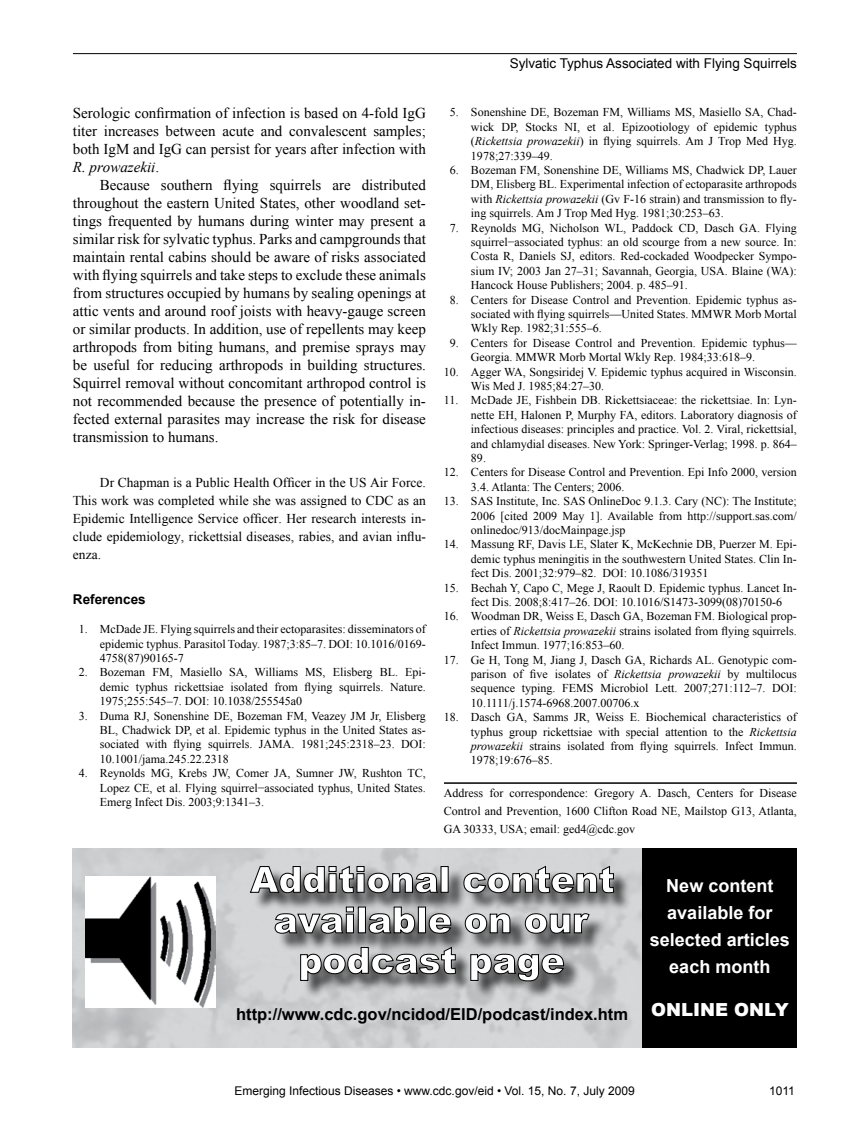
<style>
.page{position:relative;width:851px;height:1134px;background:#fff}
.page>*{position:absolute;margin:0;border:0;box-sizing:border-box;transform-origin:0 0}
.t1{font:700 18px/27px "Arial";color:#fff;text-align:center}
.t2{font:900 18px "Arial";color:#fff}
.t3{font:700 16.5px "Arial";color:#000}
.t4{font:15px/18px "Times New Roman";color:#000;text-align:justify}
.t5{font:13.5px/18px "Times New Roman";color:#000;text-align:justify}
.t6{font:13.5px "Arial";color:#000}
.t7{font:700 13.5px "Arial";color:#000}
.t8{font:12px/14.4px "Times New Roman";color:#000;text-align:justify}
.t9{font:12px "Arial";color:#000}
.s1{font-style:italic}
</style>
<div class="page">
<hr style="left:73px;top:53px;width:723px;height:1px;background:#000">
<hr style="left:444px;top:782px;width:353px;height:2px;background:#000">
<img style="left:73px;top:848px;width:569px;height:200px">
<img style="left:86px;top:877px;width:129px;height:131px">
<div style="left:642px;top:848px;width:154px;height:200px;background:#000"></div>
<div style="left:252px;top:868px;width:387px;height:50px;background:#000;opacity:.75"></div>
<svg style="left:250px;top:866px;width:364px;height:27px"></svg>
<div style="left:277px;top:909px;width:337px;height:50px;background:#000;opacity:.75"></div>
<svg style="left:275px;top:907px;width:314px;height:27px"></svg>
<div style="left:303px;top:950px;width:285px;height:56px;background:#000;opacity:.75"></div>
<svg style="left:300px;top:947px;width:264px;height:34px"></svg>
<p class="t4" style="left:73px;top:104px;width:354px">Serologic confirmation of infection is based on 4-fold IgG titer increases between acute and convalescent samples; both IgM and IgG can persist for years after infection with <span class="s1">R. prowazekii</span>.</p>
<p class="t4" style="left:73px;top:176px;width:354px;text-indent:27px">Because southern flying squirrels are distributed throughout the eastern United States, other woodland set&shy;tings frequented by humans during winter may present a similar risk for sylvatic typhus. Parks and campgrounds that maintain rental cabins should be aware of risks associated with flying squirrels and take steps to exclude these animals from structures occupied by humans by sealing openings at attic vents and around roof joists with heavy-gauge screen or similar products. In addition, use of repellents may keep arthropods from biting humans, and premise sprays may be useful for reducing arthropods in building structures.<br>Squirrel removal without concomitant arthropod control is not recommended because the presence of potentially in&shy;fected external parasites may increase the risk for disease transmission to humans.</p>
<p class="t5" style="left:73px;top:474px;width:354px;text-indent:27px">Dr Chapman is a Public Health Officer in the US Air Force.<br>This work was completed while she was assigned to CDC as an Epidemic Intelligence Service officer. Her research interests in&shy;clude epidemiology, rickettsial diseases, rabies, and avian influ&shy;enza.</p>
<p class="t7" style="left:73px;top:591px;width:74px">References</p>
<p class="t8" style="left:100px;top:622px;width:327px;text-indent:-21px">1. McDade JE. Flying squirrels and their ectoparasites: disseminators of epidemic typhus. Parasitol Today. 1987;3:85–7. DOI: 10.1016/0169- 4758(87)90165-7</p>
<p class="t8" style="left:100px;top:665px;width:327px;text-indent:-21px">2. Bozeman FM, Masiello SA, Williams MS, Elisberg BL. Epi&shy;demic typhus rickettsiae isolated from flying squirrels. Nature.<br>1975;255:545–7. DOI: 10.1038/255545a0</p>
<p class="t8" style="left:100px;top:708px;width:327px;text-indent:-21px">3. Duma RJ, Sonenshine DE, Bozeman FM, Veazey JM Jr, Elisberg BL, Chadwick DP, et al. Epidemic typhus in the United States as&shy;sociated with flying squirrels. JAMA. 1981;245:2318–23. DOI:<br>10.1001/jama.245.22.2318</p>
<p class="t8" style="left:100px;top:766px;width:327px;text-indent:-21px">4. Reynolds MG, Krebs JW, Comer JA, Sumner JW, Rushton TC, Lopez CE, et al. Flying squirrel−associated typhus, United States.<br>Emerg Infect Dis. 2003;9:1341–3.</p>
<p class="t6" style="left:509px;top:55px;width:289px">Sylvatic Typhus Associated with Flying Squirrels</p>
<p class="t8" style="left:471px;top:105px;width:327px;text-indent:-21px">5. Sonenshine DE, Bozeman FM, Williams MS, Masiello SA, Chad&shy;wick DP, Stocks NI, et al. Epizootiology of epidemic typhus (<span class="s1">Rickettsia prowazekii</span>) in flying squirrels. Am J Trop Med Hyg.<br>1978;27:339–49.</p>
<p class="t8" style="left:471px;top:163px;width:327px;text-indent:-21px">6. Bozeman FM, Sonenshine DE, Williams MS, Chadwick DP, Lauer DM, Elisberg BL. Experimental infection of ectoparasite arthropods with <span class="s1">Rickettsia prowazekii</span> (Gv F-16 strain) and transmission to fly&shy;ing squirrels. Am J Trop Med Hyg. 1981;30:253–63.</p>
<p class="t8" style="left:471px;top:220px;width:327px;text-indent:-21px">7. Reynolds MG, Nicholson WL, Paddock CD, Dasch GA. Flying squirrel−associated typhus: an old scourge from a new source. In:<br>Costa R, Daniels SJ, editors. Red-cockaded Woodpecker Sympo&shy;sium IV; 2003 Jan 27–31; Savannah, Georgia, USA. Blaine (WA):<br>Hancock House Publishers; 2004. p. 485–91.</p>
<p class="t8" style="left:471px;top:292px;width:327px;text-indent:-21px">8. Centers for Disease Control and Prevention. Epidemic typhus as&shy;sociated with flying squirrels—United States. MMWR Morb Mortal Wkly Rep. 1982;31:555–6.</p>
<p class="t8" style="left:471px;top:335px;width:327px;text-indent:-21px">9. Centers for Disease Control and Prevention. Epidemic typhus—<br>Georgia. MMWR Morb Mortal Wkly Rep. 1984;33:618–9.</p>
<p class="t8" style="left:471px;top:364px;width:327px;text-indent:-27px">10. Agger WA, Songsiridej V. Epidemic typhus acquired in Wisconsin.<br>Wis Med J. 1985;84:27–30.</p>
<p class="t8" style="left:471px;top:393px;width:327px;text-indent:-27px">11. McDade JE, Fishbein DB. Rickettsiaceae: the rickettsiae. In: Lyn&shy;nette EH, Halonen P, Murphy FA, editors. Laboratory diagnosis of infectious diseases: principles and practice. Vol. 2. Viral, rickettsial, and chlamydial diseases. New York: Springer-Verlag; 1998. p. 864– 89.</p>
<p class="t8" style="left:471px;top:465px;width:327px;text-indent:-27px">12. Centers for Disease Control and Prevention. Epi Info 2000, version<br>3.4. Atlanta: The Centers; 2006.</p>
<p class="t8" style="left:471px;top:494px;width:327px;text-indent:-27px">13. SAS Institute, Inc. SAS OnlineDoc 9.1.3. Cary (NC): The Institute; 2006 [cited 2009 May 1]. Available from http://support.sas.com/ onlinedoc/913/docMainpage.jsp</p>
<p class="t8" style="left:471px;top:537px;width:327px;text-indent:-27px">14. Massung RF, Davis LE, Slater K, McKechnie DB, Puerzer M. Epi&shy;demic typhus meningitis in the southwestern United States. Clin In&shy;fect Dis. 2001;32:979–82. DOI: 10.1086/319351</p>
<p class="t8" style="left:471px;top:580px;width:327px;text-indent:-27px">15. Bechah Y, Capo C, Mege J, Raoult D. Epidemic typhus. Lancet In&shy;fect Dis. 2008;8:417–26. DOI: 10.1016/S1473-3099(08)70150-6</p>
<p class="t8" style="left:471px;top:609px;width:327px;text-indent:-27px">16. Woodman DR, Weiss E, Dasch GA, Bozeman FM. Biological prop&shy;erties of <span class="s1">Rickettsia prowazekii</span> strains isolated from flying squirrels.<br>Infect Immun. 1977;16:853–60.</p>
<p class="t8" style="left:471px;top:652px;width:327px;text-indent:-27px">17. Ge H, Tong M, Jiang J, Dasch GA, Richards AL. Genotypic com&shy;parison of five isolates of <span class="s1">Rickettsia prowazekii</span> by multilocus sequence typing. FEMS Microbiol Lett. 2007;271:112–7. DOI:<br>10.1111/j.1574-6968.2007.00706.x</p>
<p class="t8" style="left:471px;top:710px;width:327px;text-indent:-27px">18. Dasch GA, Samms JR, Weiss E. Biochemical characteristics of typhus group rickettsiae with special attention to the <span class="s1">Rickettsia prowazekii</span> strains isolated from flying squirrels. Infect Immun.<br>1978;19:676–85.</p>
<p class="t8" style="left:444px;top:784px;width:354px;line-height:18px">Address for correspondence: Gregory A. Dasch, Centers for Disease Control and Prevention, 1600 Clifton Road NE, Mailstop G13, Atlanta, GA 30333, USA; email: ged4@cdc.gov</p>
<h1 class="t1" style="left:649px;top:873px;width:142px">New content available for selected articles each month</h1>
<h2 class="t3" style="left:236px;top:1003px;width:393px">http://www.cdc.gov/ncidod/EID/podcast/index.htm</h2>
<h1 class="t2" style="left:651px;top:997px;width:139px">ONLINE ONLY</h1>
<p class="t9" style="left:234px;top:1083px;width:401px">Emerging Infectious Diseases • www.cdc.gov/eid • Vol. 15, No. 7, July 2009</p>
<p class="t9" style="left:769px;top:1083px;width:27px">1011</p>
</div>
